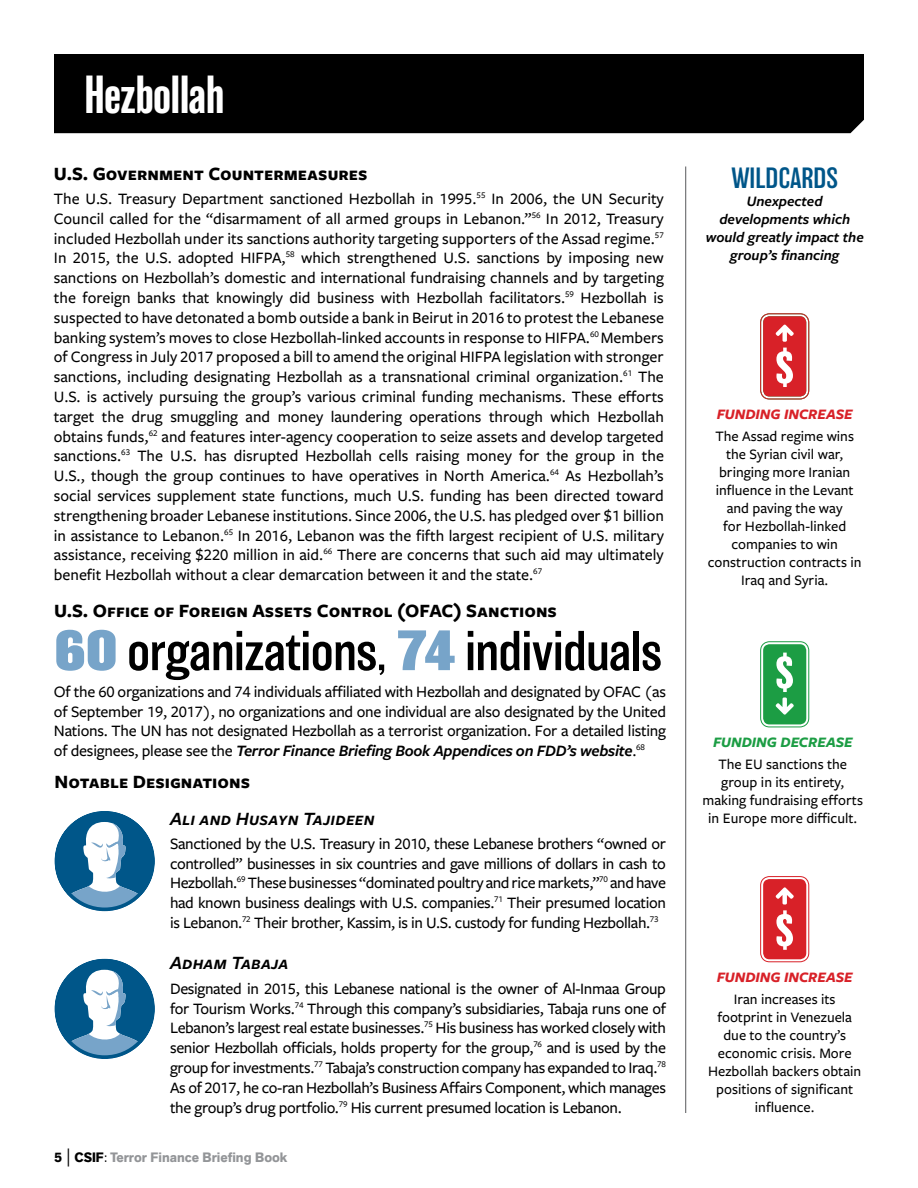
<style>
.page{position:relative;width:918px;height:1188px;background:#fff}
.page>*{position:absolute;margin:0;border:0;box-sizing:border-box;transform-origin:0 0}
.H1_Title{font:300 52.2px "Balboa";color:#000}
.H1_Title-2{font:condensed 49.35px "Balboa";color:#fff}
.H3_Paragraph{font:300 27px "Balboa";color:#005689}
.H3_Paragraph-2{font:700 19.5px "Freight Sans Pro";color:#000}
.H3_Designated{font:italic 600 19.5px "Freight Sans Pro";color:#000}
.Paragraph_0p3{font:500 16.5px/19.8px "Freight Sans Pro";letter-spacing:-.02em;color:#000;text-align:justify}
.Paragraph{font:500 16.5px/19.8px "Freight Sans Pro";letter-spacing:-.015em;color:#000;text-align:justify}
.Paragraph_WIldcards{font:500 15px/18px "Freight Sans Pro";color:#000;text-align:center}
.H3_Paragraph-3{font:italic 600 15px/18px "Freight Sans Pro";color:#000;text-align:center}
.H3_Icons{font:italic 700 15px "Freight Sans Pro";color:#d82128}
.Paragraph_WIldcards-2{font:italic 700 15px "Freight Sans Pro";color:#1c9d44}
.t1{font:700 13.5px "Akzid Grtsk Next";color:#939598}
.s1{font-weight:900;color:#77a4c9}
.s2{font-weight:600;font-style:italic}
.s3{color:#000}
.s4{font-family:"Minion Pro";font-weight:400;font-size:18px;color:#000}
.s5{font-weight:400;color:#000}
</style>
<div class="page">
<div style="left:54px;top:54px;width:810px;height:79px;background:#000"></div>
<hr style="left:685px;top:166px;width:1px;height:947px;background:#58595b">
<svg style="left:55px;top:959px;width:100px;height:100px"></svg>
<div style="left:763px;top:879px;width:43px;height:80px;background:#d82128;border-radius:6px"></div>
<div style="left:760px;top:876px;width:49px;height:86px;border:1px solid #d82128;border-radius:9px"></div>
<div style="left:765px;top:881px;width:39px;height:76px;border:1px solid #d82128;border-radius:4px"></div>
<svg style="left:776px;top:887px;width:18px;height:63px"></svg>
<div style="left:763px;top:644px;width:43px;height:80px;background:#1c9d44;border-radius:6px"></div>
<div style="left:760px;top:641px;width:49px;height:86px;border:1px solid #1c9d44;border-radius:9px"></div>
<div style="left:765px;top:646px;width:39px;height:76px;border:1px solid #1c9d44;border-radius:4px"></div>
<svg style="left:776px;top:698px;width:18px;height:17px"></svg>
<svg style="left:776px;top:653px;width:17px;height:39px"></svg>
<div style="left:763px;top:316px;width:43px;height:80px;background:#d82128;border-radius:6px"></div>
<div style="left:760px;top:313px;width:49px;height:86px;border:1px solid #d82128;border-radius:9px"></div>
<div style="left:765px;top:318px;width:39px;height:77px;border:1px solid #d82128;border-radius:4px"></div>
<svg style="left:776px;top:325px;width:18px;height:62px"></svg>
<svg style="left:55px;top:811px;width:100px;height:100px"></svg>
<p class="H1_Title-2" style="left:85px;top:70px;width:141px">Hezbollah</p>
<p class="H3_Paragraph-2" style="left:54px;top:160px;width:315px">U.S. Government Countermeasures</p>
<p class="Paragraph_0p3" style="left:54px;top:188px;width:612px">The U.S. Treasury Department sanctioned Hezbollah in 1995.<sup>55</sup> In 2006, the UN Security Council called for the “disarmament of all armed groups in Lebanon.”<sup>56</sup> In 2012, Treasury included Hezbollah under its sanctions authority targeting supporters of the Assad regime.<sup>57<br></sup>In 2015, the U.S. adopted HIFPA,<sup>58</sup> which strengthened U.S. sanctions by imposing new sanctions on Hezbollah’s domestic and international fundraising channels and by targeting the foreign banks that knowingly did business with Hezbollah facilitators.<sup>59</sup> Hezbollah is suspected to have detonated a bomb outside a bank in Beirut in 2016 to protest the Lebanese banking system’s moves to close Hezbollah-linked accounts in response to HIFPA.<sup>60</sup> Members of Congress in July 2017 proposed a bill to amend the original HIFPA legislation with stronger sanctions, including designating Hezbollah as a transnational criminal organization.<sup>61</sup> The U.S. is actively pursuing the group’s various criminal funding mechanisms. These efforts target the drug smuggling and money laundering operations through which Hezbollah obtains funds,<sup>62</sup> and features inter-agency cooperation to seize assets and develop targeted sanctions.<sup>63</sup> The U.S. has disrupted Hezbollah cells raising money for the group in the U.S., though the group continues to have operatives in North America.<sup>64</sup> As Hezbollah’s social services supplement state functions, much U.S. funding has been directed toward strengthening broader Lebanese institutions. Since 2006, the U.S. has pledged over $1 billion in assistance to Lebanon.<sup>65</sup> In 2016, Lebanon was the fifth largest recipient of U.S. military assistance, receiving $220 million in aid.<sup>66</sup> There are concerns that such aid may ultimately benefit Hezbollah without a clear demarcation between it and the state.<sup>67</sup></p>
<p class="H3_Paragraph-2" style="left:54px;top:597px;width:505px">U.S. Office of Foreign Assets Control (OFAC) Sanctions</p>
<p class="H1_Title" style="left:55px;top:623px;width:609px"><span class="s1">60</span> organizations, <span class="s1">74</span> individuals</p>
<p class="Paragraph" style="left:54px;top:681px;width:614px">Of the 60 organizations and 74 individuals affiliated with Hezbollah and designated by OFAC (as of September 19, 2017), no organizations and one individual are also designated by the United Nations. The UN has not designated Hezbollah as a terrorist organization. For a detailed listing of designees, please see the <span class="s2">Terror Finance Briefing Book Appendices on FDD’s website</span>.<sup>68</sup></p>
<p class="H3_Paragraph-2" style="left:55px;top:769px;width:197px">Notable Designations</p>
<p class="H3_Designated" style="left:170px;top:805px;width:206px">Ali and Husayn Tajideen</p>
<p class="Paragraph_0p3" style="left:170px;top:833px;width:498px">Sanctioned by the U.S. Treasury in 2010, these Lebanese brothers “owned or controlled” businesses in six countries and gave millions of dollars in cash to Hezbollah.<sup>69</sup> These businesses “dominated poultry and rice markets,”<sup>70</sup> and have had known business dealings with U.S. companies.<sup>71</sup> Their presumed location is Lebanon.<sup>72</sup> Their brother, Kassim, is in U.S. custody for funding Hezbollah.<sup>73</sup></p>
<p class="H3_Designated" style="left:170px;top:950px;width:120px">Adham Tabaja</p>
<p class="Paragraph_0p3" style="left:170px;top:978px;width:497px">Designated in 2015, this Lebanese national is the owner of Al-Inmaa Group for Tourism Works.<sup>74</sup> Through this company’s subsidiaries, Tabaja runs one of Lebanon’s largest real estate businesses.<sup>75</sup> His business has worked closely with senior Hezbollah officials, holds property for the group,<sup>76</sup> and is used by the group for investments.<sup>77</sup> Tabaja’s construction company has expanded to Iraq.<sup>78<br></sup>As of 2017, he co-ran Hezbollah’s Business Affairs Component, which manages the group’s drug portfolio.<sup>79</sup> His current presumed location is Lebanon.</p>
<p class="t1" style="left:54px;top:1149px;width:235px"><span class="s3">5</span> <span class="s4">|</span> <span class="s3">CSIF</span><span class="s5">:</span> Terror Finance Briefing Book</p>
<p class="H3_Paragraph" style="left:731px;top:164px;width:108px">WILDCARDS</p>
<p class="H3_Paragraph-3" style="left:706px;top:191px;width:160px">Unexpected developments which would greatly impact the group’s financing</p>
<p class="H3_Icons" style="left:717px;top:404px;width:138px">FUNDING INCREASE</p>
<p class="Paragraph_WIldcards" style="left:708px;top:427px;width:155px">The Assad regime wins the Syrian civil war, bringing more Iranian influence in the Levant and paving the way<br>for Hezbollah-linked companies to win construction contracts in<br>Iraq and Syria.</p>
<p class="Paragraph_WIldcards-2" style="left:713px;top:732px;width:141px">FUNDING DECREASE</p>
<p class="Paragraph_WIldcards" style="left:703px;top:755px;width:162px">The EU sanctions the group in its entirety, making fundraising efforts in Europe more difficult.</p>
<p class="H3_Icons" style="left:717px;top:967px;width:138px">FUNDING INCREASE</p>
<p class="Paragraph_WIldcards" style="left:708px;top:990px;width:155px">Iran increases its footprint in Venezuela due to the country’s economic crisis. More<br>Hezbollah backers obtain positions of significant influence.</p>
</div>
